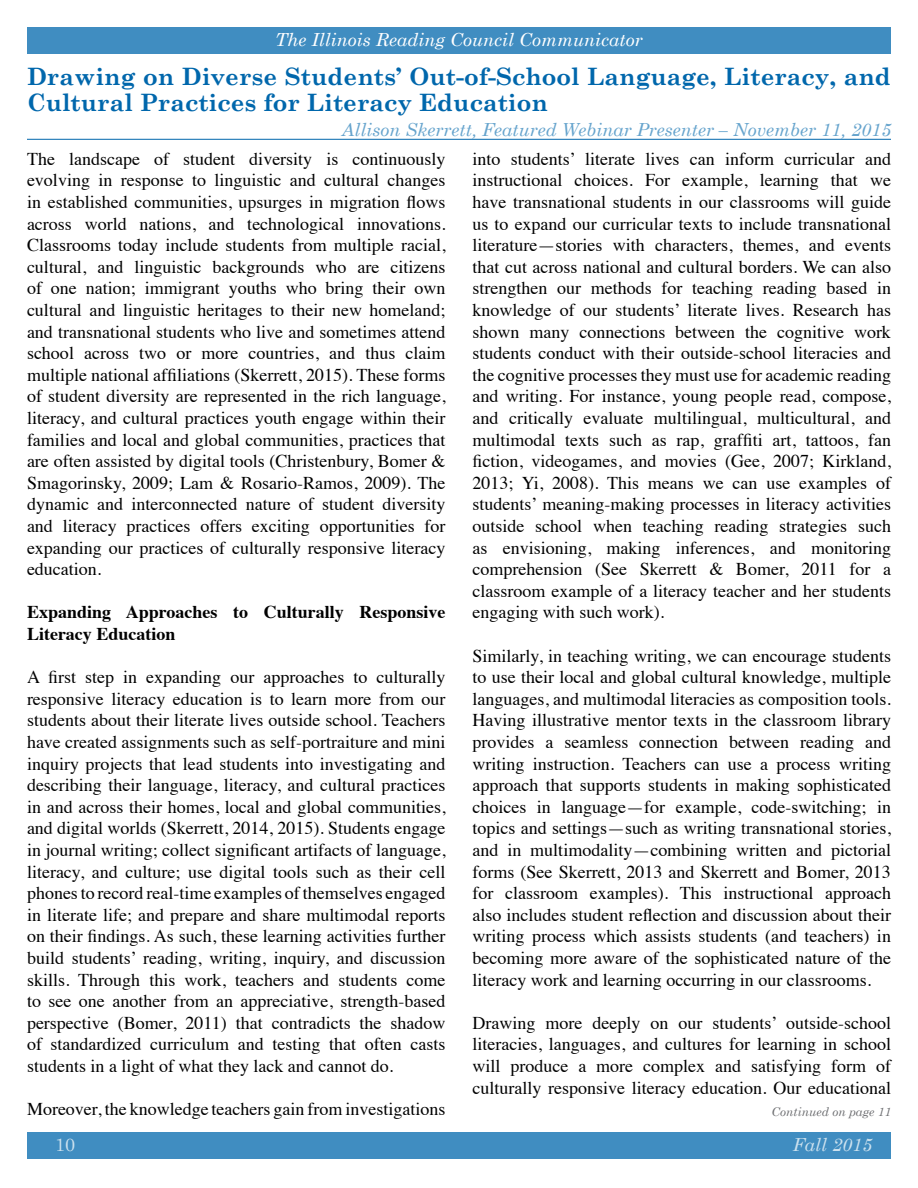
<style>
.page{position:relative;width:918px;height:1188px;background:#fff}
.page>*{position:absolute;margin:0;border:0;box-sizing:border-box;transform-origin:0 0}
.t1{font:700 24px/25.5px "Century Schoolbook";color:#0067ac}
.t2{font:18px/21.6px "Times";color:#000;text-align:justify}
.t3{font:700 18px/21.6px "Times";color:#000}
.t4{font:italic 18px "Century Schoolbook";color:#66a4cd}
.t5{font:italic 18px "Century Schoolbook";color:#fff}
.t6{font:italic 18px "Century Schoolbook";color:#cce1ee}
.t7{font:18px "Century Schoolbook";color:#cce1ee}
.t8{font:italic 12px "Century Schoolbook";color:#6d6e71}
</style>
<div class="page">
<div style="left:27px;top:27px;width:864px;height:27px;background:#408dc1"></div>
<div style="left:27px;top:1132px;width:864px;height:28px;background:#408dc1"></div>
<hr style="left:27px;top:139px;width:864px;height:1px;background:#0067ac">
<p class="t5" style="left:275px;top:29px;width:369px">The Illinois Reading Council Communicator</p>
<h1 class="t1" style="left:27px;top:64px;width:865px">Drawing on Diverse Students’ Out-of-School Language, Literacy, and<br>Cultural Practices for Literacy Education</h1>
<p class="t4" style="left:342px;top:118px;width:551px">Allison Skerrett, Featured Webinar Presenter – November 11, 2015</p>
<p class="t2" style="left:27px;top:146px;width:420px">The landscape of student diversity is continuously evolving in response to linguistic and cultural changes in established communities, upsurges in migration flows across world nations, and technological innovations.<br>Classrooms today include students from multiple racial, cultural, and linguistic backgrounds who are citizens of one nation; immigrant youths who bring their own cultural and linguistic heritages to their new homeland; and transnational students who live and sometimes attend school across two or more countries, and thus claim multiple national affiliations (Skerrett, 2015). These forms of student diversity are represented in the rich language, literacy, and cultural practices youth engage within their families and local and global communities, practices that are often assisted by digital tools (Christenbury, Bomer &amp; Smagorinsky, 2009; Lam &amp; Rosario-Ramos, 2009). The dynamic and interconnected nature of student diversity and literacy practices offers exciting opportunities for expanding our practices of culturally responsive literacy education.</p>
<p class="t3" style="left:27px;top:600px;width:420px">Expanding Approaches to Culturally Responsive<br>Literacy Education</p>
<p class="t2" style="left:27px;top:665px;width:420px">A first step in expanding our approaches to culturally responsive literacy education is to learn more from our students about their literate lives outside school. Teachers have created assignments such as self-portraiture and mini inquiry projects that lead students into investigating and describing their language, literacy, and cultural practices in and across their homes, local and global communities, and digital worlds (Skerrett, 2014, 2015). Students engage in journal writing; collect significant artifacts of language, literacy, and culture; use digital tools such as their cell phones to record real-time examples of themselves engaged in literate life; and prepare and share multimodal reports on their findings. As such, these learning activities further build students’ reading, writing, inquiry, and discussion skills. Through this work, teachers and students come to see one another from an appreciative, strength-based perspective (Bomer, 2011) that contradicts the shadow of standardized curriculum and testing that often casts students in a light of what they lack and cannot do.</p>
<p class="t2" style="left:27px;top:1097px;width:420px">Moreover, the knowledge teachers gain from investigations</p>
<p class="t2" style="left:473px;top:146px;width:420px">into students’ literate lives can inform curricular and instructional choices. For example, learning that we have transnational students in our classrooms will guide us to expand our curricular texts to include transnational literature—stories with characters, themes, and events that cut across national and cultural borders. We can also strengthen our methods for teaching reading based in knowledge of our students’ literate lives. Research has shown many connections between the cognitive work students conduct with their outside-school literacies and the cognitive processes they must use for academic reading and writing. For instance, young people read, compose, and critically evaluate multilingual, multicultural, and multimodal texts such as rap, graffiti art, tattoos, fan fiction, videogames, and movies (Gee, 2007; Kirkland, 2013; Yi, 2008). This means we can use examples of students’ meaning-making processes in literacy activities outside school when teaching reading strategies such as envisioning, making inferences, and monitoring comprehension (See Skerrett &amp; Bomer, 2011 for a classroom example of a literacy teacher and her students engaging with such work).</p>
<p class="t2" style="left:473px;top:643px;width:420px">Similarly, in teaching writing, we can encourage students to use their local and global cultural knowledge, multiple languages, and multimodal literacies as composition tools.<br>Having illustrative mentor texts in the classroom library provides a seamless connection between reading and writing instruction. Teachers can use a process writing approach that supports students in making sophisticated choices in language—for example, code-switching; in topics and settings—such as writing transnational stories, and in multimodality—combining written and pictorial forms (See Skerrett, 2013 and Skerrett and Bomer, 2013 for classroom examples). This instructional approach also includes student reflection and discussion about their writing process which assists students (and teachers) in becoming more aware of the sophisticated nature of the literacy work and learning occurring in our classrooms.</p>
<p class="t2" style="left:473px;top:1010px;width:420px">Drawing more deeply on our students’ outside-school literacies, languages, and cultures for learning in school will produce a more complex and satisfying form of culturally responsive literacy education. Our educational</p>
<p class="t8" style="left:771px;top:1104px;width:121px">Continued on page 11</p>
<p class="t7" style="left:55px;top:1133px;width:22px">10</p>
<p class="t6" style="left:793px;top:1134px;width:81px">Fall 2015</p>
</div>
